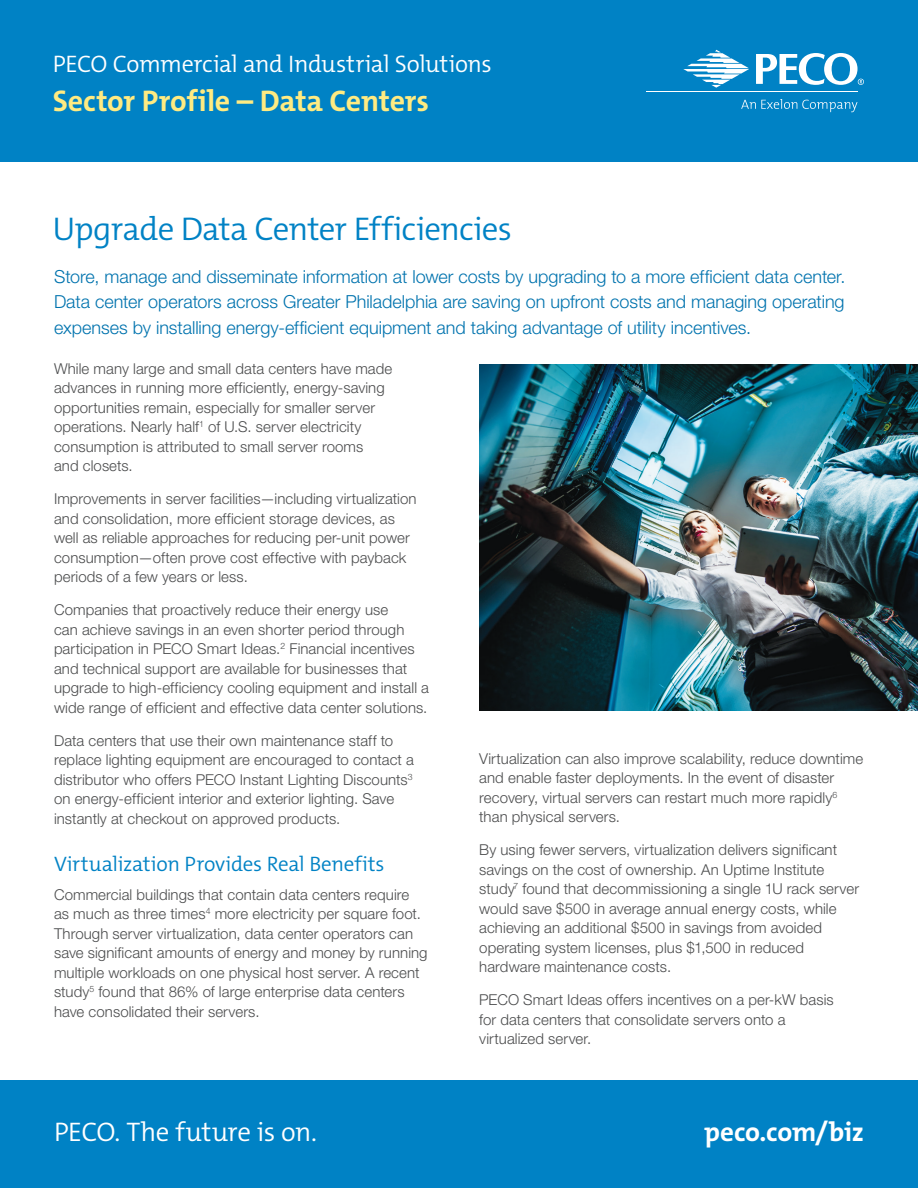
<style>
.page{position:relative;width:918px;height:1188px;background:#fff}
.page>*{position:absolute;margin:0;border:0;box-sizing:border-box;transform-origin:0 0}
.t1{font:300 33px "The Mix C5";letter-spacing:-.025em;color:#0082c5}
.Solutions_H2{font:700 30px "The Mix C5";letter-spacing:-.005em;color:#ffeb82}
.t2{font:300 27px "The Mix C5";letter-spacing:-.02em;color:#fff}
.t3{font:700 27px "The Mix C5";letter-spacing:-.005em;color:#fff}
.Solutions_H1{font:300 24px "The Mix C5";letter-spacing:-.02em;color:#fff}
.S1{font:300 21px "The Mix C5";letter-spacing:-.015em;color:#0082c5}
.body_opening{font:300 18px/25.5px "Helvetica Neue LT Std";letter-spacing:-.005em;color:#0073ae;text-align:justify}
.body{font:300 15px/19.5px "Helvetica Neue LT Std";letter-spacing:.005em;color:#4b4c4d}
</style>
<div class="page">
<div style="left:0;top:0;width:918px;height:162px;background:#0082c5"></div>
<svg style="left:683px;top:50px;width:66px;height:38px"></svg>
<hr style="left:646px;top:91px;width:212px;height:1px;background:#fff">
<svg style="left:741px;top:99px;width:117px;height:13px"></svg>
<svg style="left:756px;top:53px;width:108px;height:32px"></svg>
<div style="left:0;top:1080px;width:918px;height:108px;background:#0082c5"></div>
<img style="left:479px;top:364px;width:439px;height:346px">
<p class="Solutions_H1" style="left:53px;top:48px;width:440px">PECO Commercial and Industrial Solutions</p>
<p class="Solutions_H2" style="left:53px;top:81px;width:378px">Sector Profile – Data Centers</p>
<h1 class="t1" style="left:52px;top:208px;width:461px">Upgrade Data Center Efficiencies</h1>
<p class="body_opening" style="left:54px;top:263px;width:793px">Store, manage and disseminate information at lower costs by upgrading to a more efficient data center.<br>Data center operators across Greater Philadelphia are saving on upfront costs and managing operating expenses by installing energy-efficient equipment and taking advantage of utility incentives.</p>
<p class="body" style="left:54px;top:358px;width:340px">While many large and small data centers have made advances in running more efficiently, energy-saving opportunities remain, especially for smaller server operations. Nearly half<sup>1</sup> of U.S. server electricity consumption is attributed to small server rooms<br>and closets.</p>
<p class="body" style="left:54px;top:489px;width:364px">Improvements in server facilities—including virtualization and consolidation, more efficient storage devices, as well as reliable approaches for reducing per-unit power consumption—often prove cost effective with payback periods of a few years or less.</p>
<p class="body" style="left:54px;top:600px;width:377px">Companies that proactively reduce their energy use<br>can achieve savings in an even shorter period through participation in PECO Smart Ideas.<sup>2</sup> Financial incentives and technical support are available for businesses that upgrade to high-efficiency cooling equipment and install a wide range of efficient and effective data center solutions.</p>
<p class="body" style="left:54px;top:730px;width:362px">Data centers that use their own maintenance staff to replace lighting equipment are encouraged to contact a distributor who offers PECO Instant Lighting Discounts<sup>3 </sup>on energy-efficient interior and exterior lighting. Save instantly at checkout on approved products.</p>
<p class="S1" style="left:54px;top:850px;width:332px">Virtualization Provides Real Benefits</p>
<p class="body" style="left:54px;top:884px;width:375px">Commercial buildings that contain data centers require as much as three times<sup>4</sup> more electricity per square foot.<br>Through server virtualization, data center operators can save significant amounts of energy and money by running multiple workloads on one physical host server. A recent study<sup>5</sup> found that 86% of large enterprise data centers have consolidated their servers.</p>
<p class="body" style="left:479px;top:748px;width:385px">Virtualization can also improve scalability, reduce downtime and enable faster deployments. In the event of disaster recovery, virtual servers can restart much more rapidly<sup>6 </sup>than physical servers.</p>
<p class="body" style="left:479px;top:840px;width:381px">By using fewer servers, virtualization delivers significant savings on the cost of ownership. An Uptime Institute study<sup>7</sup> found that decommissioning a single 1U rack server would save $500 in average annual energy costs, while achieving an additional $500 in savings from avoided operating system licenses, plus $1,500 in reduced hardware maintenance costs.</p>
<p class="body" style="left:479px;top:990px;width:356px">PECO Smart Ideas offers incentives on a per-kW basis for data centers that consolidate servers onto a virtualized server.</p>
<h3 class="t2" style="left:54px;top:1114px;width:265px">PECO. The future is on.</h3>
<h3 class="t3" style="left:704px;top:1114px;width:161px">peco.com/biz</h3>
</div>
